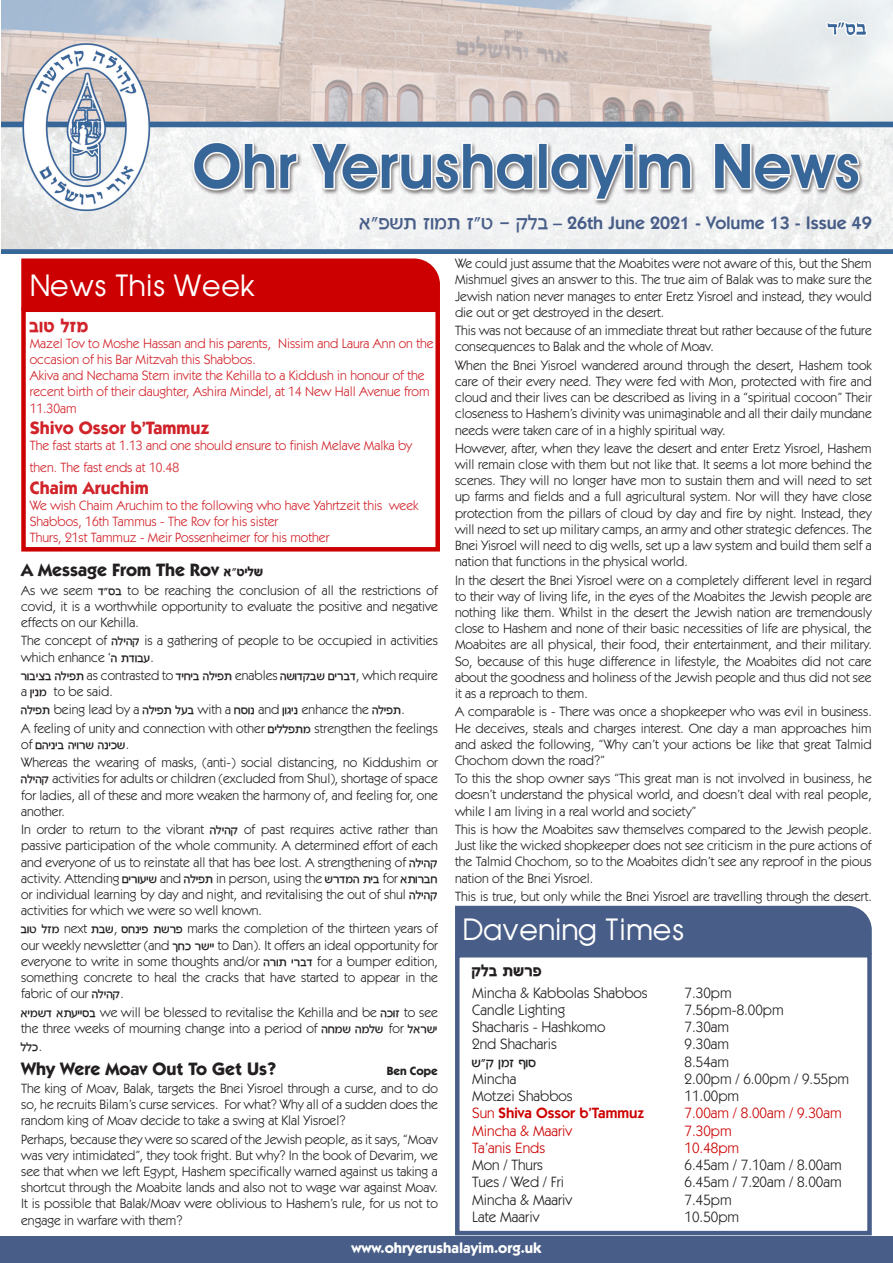
<style>
.page{position:relative;width:893px;height:1263px;background:#fff}
.page>*{position:absolute;margin:0;border:0;box-sizing:border-box;transform-origin:0 0}
.t1{font:27px "Avant Garde";color:#fff}
.t2{font:700 21px "Davka Kastel";color:#d1232a}
.t3{font:600 18px "ITC Kabel Std";color:#485e88}
.t4{font:700 18px "ITC Kabel Std";color:#231f20}
.t5{font:700 18px "ITC Kabel Std";color:#d1232a}
.t6{font:700 18px "Davka Kastel";color:#231f20}
.t7{font:15px/17.2px "ITC Kabel Std";color:#231f20}
.t8{font:15px/17.2px "ITC Kabel Std";color:#c00}
.t9{font:700 15px "ITC Kabel Std";color:#fff}
.t10{font:15px "Davka Kastel";color:#231f20}
.t11{font:13.5px/16.2px "ITC Kabel Std";color:#231f20;text-align:justify}
.t12{font:13.5px/16.2px "ITC Kabel Std";color:#d1232a}
.t13{font:13.5px "Davka Kastel";color:#231f20}
.t14{font:700 12px "ITC Kabel Std";color:#231f20}
.s1{font-family:"Davka Kastel";font-weight:400;font-size:22.5px}
.s2{font-family:"Davka Kastel";font-size:15px}
.s3{font-family:"Davka Kastel"}
.s4{font-family:"ITC Kabel Std"}
.s5{color:#231f20}
.s6{font-weight:600}
</style>
<div class="page">
<div style="left:0;top:1236px;width:893px;height:27px;background:#485e88"></div>
<img style="left:1px;top:0;width:892px;height:253px">
<div style="left:455px;top:953px;width:417px;height:282px;border:4px solid #485e88"></div>
<div style="left:21px;top:307px;width:419px;height:244px;border:4px solid #c00"></div>
<div style="left:21px;top:258px;width:419px;height:52px;background:#c00"></div>
<div style="left:455px;top:906px;width:417px;height:48px;background:#485e88"></div>
<h3 class="t3" style="left:360px;top:212px;width:513px"><span class="s1">`"tyz fenz f"h - wla</span> – 26th June 2021 - Volume 13 - Issue 49</h3>
<h1 class="t1" style="left:30px;top:268px;width:227px">News This Week</h1>
<h2 class="t2" style="left:30px;top:314px;width:61px">aeh lfn</h2>
<p class="t12" style="left:30px;top:335px;width:405px">Mazel Tov to Moshe Hassan and his parents, Nissim and Laura Ann on the occasion of his Bar Mitzvah this Shabbos.<br>Akiva and Nechama Stern invite the Kehilla to a Kiddush in honour of the recent birth of their daughter, Ashira Mindel, at 14 New Hall Avenue from 11.30am</p>
<h3 class="t5" style="left:30px;top:417px;width:181px">Shivo Ossor b’Tammuz</h3>
<p class="t12" style="left:30px;top:435px;width:384px;line-height:21.6px">The fast starts at 1.13 and one should ensure to finish Melave Malka by then. The fast ends at 10.48</p>
<h3 class="t5" style="left:30px;top:477px;width:121px">Chaim Aruchim</h3>
<p class="t12" style="left:30px;top:497px;width:390px">We wish Chaim Aruchim to the following who have Yahrtzeit this week<br>Shabbos, 16th Tammus - The Rov for his sister<br>Thurs, 21st Tammuz - Meir Possenheimer for his mother</p>
<h3 class="t4" style="left:21px;top:559px;width:244px">A Message From The Rov <span class="s2">`"hily</span></h3>
<p class="t11" style="left:21px;top:582px;width:418px">As we seem <span class="s3">c"qa</span> to be reaching the conclusion of all the restrictions of covid, it is a worthwhile opportunity to evaluate the positive and negative effects on our Kehilla.</p>
<p class="t11" style="left:21px;top:633px;width:418px">The concept of <span class="s3">dlidw</span> is a gathering of people to be occupied in activities which enhance ‘<span class="s3">d zcear</span>.</p>
<p class="t11" style="left:21px;top:667px;width:418px"><span class="s3">xeaiva dlitz</span> as contrasted to <span class="s3">cigia dlitz</span> enables <span class="s3">dyecway mixac</span>, which require a <span class="s3">oipn</span> to be said.</p>
<p class="t11" style="left:21px;top:701px;width:418px;line-height:18.3px"><span class="s3">dlitz</span> being lead by a <span class="s3">dlitz lra</span> with a <span class="s3">gqep</span> and <span class="s3">oebip</span> enhance the <span class="s3">dlitz</span>.<br>A feeling of unity and connection with other <span class="s3">milltzn</span> strengthen the feelings</p>
<p class="t13" style="left:21px;top:738px;width:110px"><span class="s4">of</span> mdipia diexy dpiky<span class="s4">.</span></p>
<p class="t11" style="left:21px;top:754px;width:418px">Whereas the wearing of masks, (anti-) social distancing, no Kiddushim or <span class="s3">dlidw</span> activities for adults or children (excluded from Shul), shortage of space for ladies, all of these and more weaken the harmony of, and feeling for, one another.</p>
<p class="t11" style="left:21px;top:821px;width:418px">In order to return to the vibrant <span class="s3">dlidw</span> of past requires active rather than passive participation of the whole community. A determined effort of each and everyone of us to reinstate all that has bee lost. A strengthening of <span class="s3">dlidw </span>activity. Attending <span class="s3">mixeriy</span> and <span class="s3">dlitz</span> in person, using the <span class="s3">yxcnd zia</span> for <span class="s3">`zexag </span>or individual learning by day and night, and revitalising the out of shul <span class="s3">dlidw </span>activities for which we were so well known.</p>
<p class="t11" style="left:21px;top:921px;width:418px"><span class="s3">aeh lfn</span> next <span class="s3">zay</span>, <span class="s3">qgpit zyxt</span> marks the completion of the thirteen years of our weekly newsletter (and <span class="s3">jgk xyii</span> to Dan). It offers an ideal opportunity for everyone to write in some thoughts and/or <span class="s3">dxez ixac</span> for a bumper edition, something concrete to heal the cracks that have started to appear in the fabric of our <span class="s3">dlidw</span>.</p>
<p class="t11" style="left:21px;top:1004px;width:418px"><span class="s3">`inyc `zriiqa</span> we will be blessed to revitalise the Kehilla and be <span class="s3">dkef</span> to see the three weeks of mourning change into a period of <span class="s3">dgny dnly</span> for <span class="s3">l`xyi</span></p>
<p class="t13" style="left:21px;top:1040px;width:22px">llk<span class="s4">.</span></p>
<h3 class="t4" style="left:21px;top:1057px;width:257px">Why Were Moav Out To Get Us?</h3>
<p class="t14" style="left:387px;top:1063px;width:53px">Ben Cope</p>
<p class="t11" style="left:21px;top:1080px;width:418px">The king of Moav, Balak, targets the Bnei Yisroel through a curse, and to do so, he recruits Bilam’s curse services. For what? Why all of a sudden does the random king of Moav decide to take a swing at Klal Yisroel?</p>
<p class="t11" style="left:21px;top:1131px;width:418px">Perhaps, because they were so scared of the Jewish people, as it says, “Moav was very intimidated”, they took fright. But why? In the book of Devarim, we see that when we left Egypt, Hashem specifically warned against us taking a shortcut through the Moabite lands and also not to wage war against Moav.<br>It is possible that Balak/Moav were oblivious to Hashem’s rule, for us not to engage in warfare with them?</p>
<p class="t11" style="left:455px;top:256px;width:418px">We could just assume that the Moabites were not aware of this, but the Shem Mishmuel gives an answer to this. The true aim of Balak was to make sure the Jewish nation never manages to enter Eretz Yisroel and instead, they would die out or get destroyed in the desert.</p>
<p class="t11" style="left:455px;top:323px;width:418px">This was not because of an immediate threat but rather because of the future consequences to Balak and the whole of Moav.</p>
<p class="t11" style="left:455px;top:357px;width:418px">When the Bnei Yisroel wandered around through the desert, Hashem took care of their every need. They were fed with Mon, protected with fire and cloud and their lives can be described as living in a “spiritual cocoon” Their closeness to Hashem’s divinity was unimaginable and all their daily mundane needs were taken care of in a highly spiritual way.</p>
<p class="t11" style="left:455px;top:440px;width:418px">However, after, when they leave the desert and enter Eretz Yisroel, Hashem will remain close with them but not like that. It seems a lot more behind the scenes. They will no longer have mon to sustain them and will need to set up farms and fields and a full agricultural system. Nor will they have close protection from the pillars of cloud by day and fire by night. Instead, they will need to set up military camps, an army and other strategic defences. The Bnei Yisroel will need to dig wells, set up a law system and build them self a nation that functions in the physical world.</p>
<p class="t11" style="left:455px;top:572px;width:418px">In the desert the Bnei Yisroel were on a completely different level in regard to their way of living life, in the eyes of the Moabites the Jewish people are nothing like them. Whilst in the desert the Jewish nation are tremendously close to Hashem and none of their basic necessities of life are physical, the Moabites are all physical, their food, their entertainment, and their military.<br>So, because of this huge difference in lifestyle, the Moabites did not care about the goodness and holiness of the Jewish people and thus did not see it as a reproach to them.</p>
<p class="t11" style="left:455px;top:704px;width:418px">A comparable is - There was once a shopkeeper who was evil in business.<br>He deceives, steals and charges interest. One day a man approaches him and asked the following, “Why can’t your actions be like that great Talmid Chochom down the road?”</p>
<p class="t11" style="left:455px;top:771px;width:418px">To this the shop owner says “This great man is not involved in business, he doesn’t understand the physical world, and doesn’t deal with real people, while I am living in a real world and society”</p>
<p class="t11" style="left:455px;top:821px;width:418px">This is how the Moabites saw themselves compared to the Jewish people.<br>Just like the wicked shopkeeper does not see criticism in the pure actions of the Talmid Chochom, so to the Moabites didn’t see any reproof in the pious nation of the Bnei Yisroel.</p>
<p class="t11" style="left:455px;top:888px;width:418px">This is true, but only while the Bnei Yisroel are travelling through the desert.</p>
<h1 class="t1" style="left:463px;top:912px;width:223px">Davening Times</h1>
<h3 class="t6" style="left:472px;top:961px;width:72px">wla zyxt</h3>
<p class="t7" style="left:472px;top:984px;width:177px">Mincha &amp; Kabbolas Shabbos<br>Candle Lighting<br>Shacharis - Hashkomo<br>2nd Shacharis</p>
<p class="t10" style="left:472px;top:1054px;width:66px">y"w onf seq</p>
<p class="t8" style="left:472px;top:1070px;width:173px"><span class="s5">Mincha<br>Motzei Shabbos<br></span>Sun <span class="s6">Shiva Ossor b’Tammuz<br></span>Mincha &amp; Maariv<br>Ta’anis Ends</p>
<p class="t7" style="left:472px;top:1156px;width:101px">Mon / Thurs<br>Tues / Wed / Fri<br>Mincha &amp; Maariv<br>Late Maariv</p>
<p class="t7" style="left:685px;top:984px;width:166px">7.30pm<br>7.56pm-8.00pm<br>7.30am<br>9.30am<br>8.54am<br>2.00pm / 6.00pm / 9.55pm<br>11.00pm</p>
<p class="t8" style="left:685px;top:1105px;width:159px">7.00am / 8.00am / 9.30am<br>7.30pm<br>10.48pm</p>
<p class="t7" style="left:685px;top:1156px;width:159px">6.45am / 7.10am / 8.00am<br>6.45am / 7.20am / 8.00am<br>7.45pm<br>10.50pm</p>
<p class="t9" style="left:351px;top:1239px;width:192px">www.ohryerushalayim.org.uk</p>
</div>
